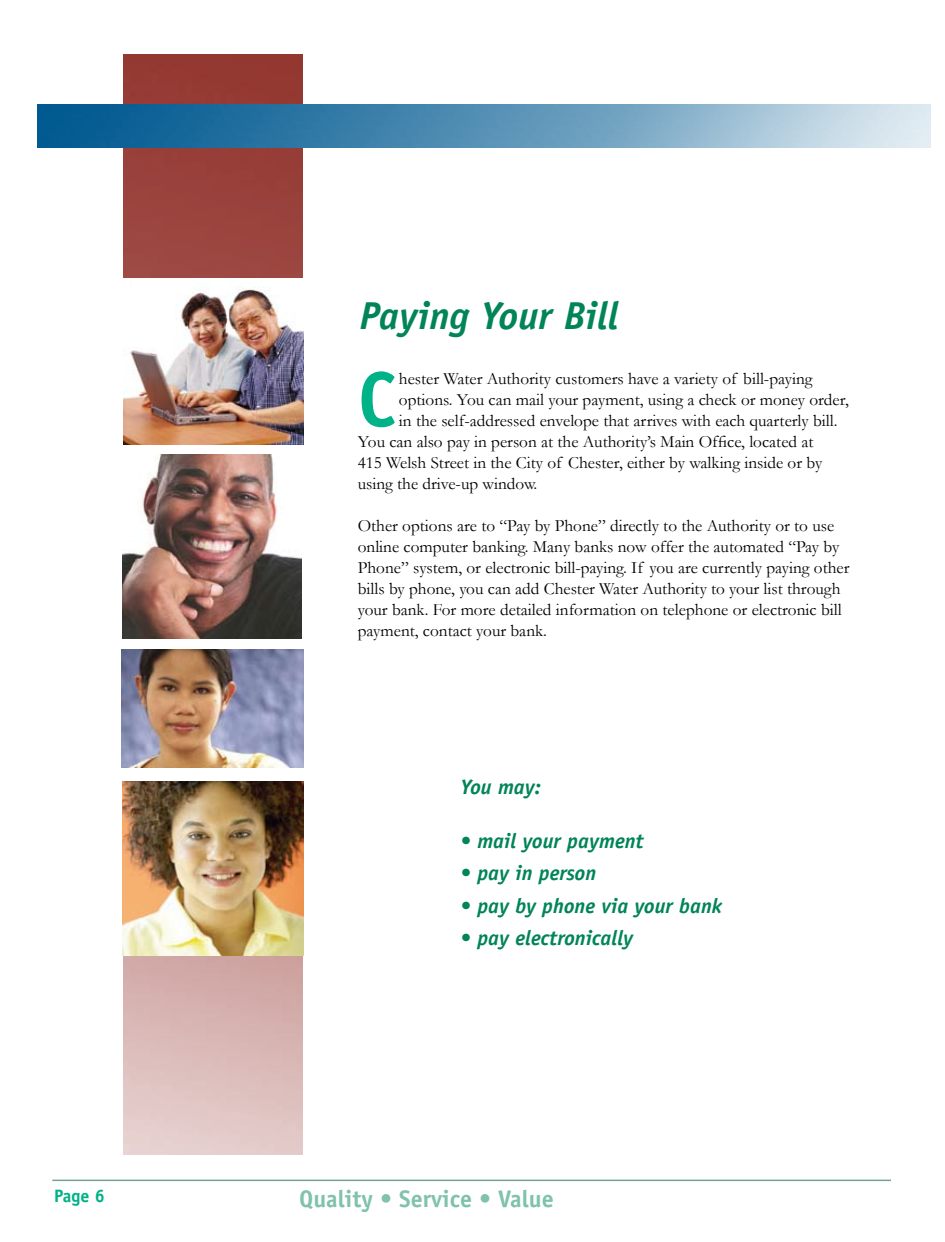
<style>
.page{position:relative;width:945px;height:1242px;background:#fff}
.page>*{position:absolute;margin:0;border:0;box-sizing:border-box;transform-origin:0 0}
.t1{font:700 77.7px "Officina Sans";color:#00b287}
.t2{font:italic 700 39px "Officina Sans";color:#008458}
.t3{font:700 24px "Officina Sans";color:#80c2ab}
.t4{font:italic 700 21px "Officina Sans";color:#008458}
.t5{font:700 18px "Officina Sans";color:#00b287}
.t6{font:17.25px/21px "Garamond";color:#000}
</style>
<div class="page">
<img style="left:124px;top:54px;width:179px;height:1100px">
<div style="left:121px;top:442px;width:182px;height:351px;background:#fff"></div>
<img style="left:122px;top:782px;width:181px;height:174px">
<hr style="left:52px;top:1180px;width:839px;height:1px;background:#71a496">
<img style="left:37px;top:104px;width:894px;height:44px">
<img style="left:121px;top:649px;width:182px;height:118px">
<img style="left:122px;top:455px;width:179px;height:183px">
<img style="left:123px;top:279px;width:181px;height:165px">
<p class="t5" style="left:54px;top:1185px;width:52px">Page 6</p>
<h2 class="t2" style="left:359px;top:292px;width:261px">Paying Your Bill</h2>
<h1 class="t1" style="left:358px;top:351px;width:40px">C</h1>
<p class="t6" style="left:399px;top:368px;width:415px">hester Water Authority customers have a variety of bill-paying</p>
<p class="t6" style="left:399px;top:389px;width:451px">options. You can mail your payment, using a check or money order,</p>
<p class="t6" style="left:399px;top:410px;width:440px">in the self-addressed envelope that arrives with each quarterly bill.</p>
<p class="t6" style="left:358px;top:431px;width:457px">You can also pay in person at the Authority’s Main Office, located at</p>
<p class="t6" style="left:358px;top:452px;width:466px">415 Welsh Street in the City of Chester, either by walking inside or by</p>
<p class="t6" style="left:358px;top:473px;width:181px">using the drive-up window.</p>
<p class="t6" style="left:358px;top:515px;width:493px">Other options are to “Pay by Phone” directly to the Authority or to use online computer banking. Many banks now offer the automated “Pay by Phone” system, or electronic bill-paying. If you are currently paying other bills by phone, you can add Chester Water Authority to your list through your bank. For more detailed information on telephone or electronic bill payment, contact your bank.</p>
<p class="t4" style="left:461px;top:774px;width:82px">You may:</p>
<p class="t4" style="left:461px;top:828px;width:185px">• mail your payment</p>
<p class="t4" style="left:461px;top:860px;width:137px">• pay in person</p>
<p class="t4" style="left:461px;top:893px;width:263px">• pay by phone via your bank</p>
<p class="t4" style="left:461px;top:925px;width:174px">• pay electronically</p>
<h3 class="t3" style="left:299px;top:1184px;width:256px">Quality • Service • Value</h3>
</div>
